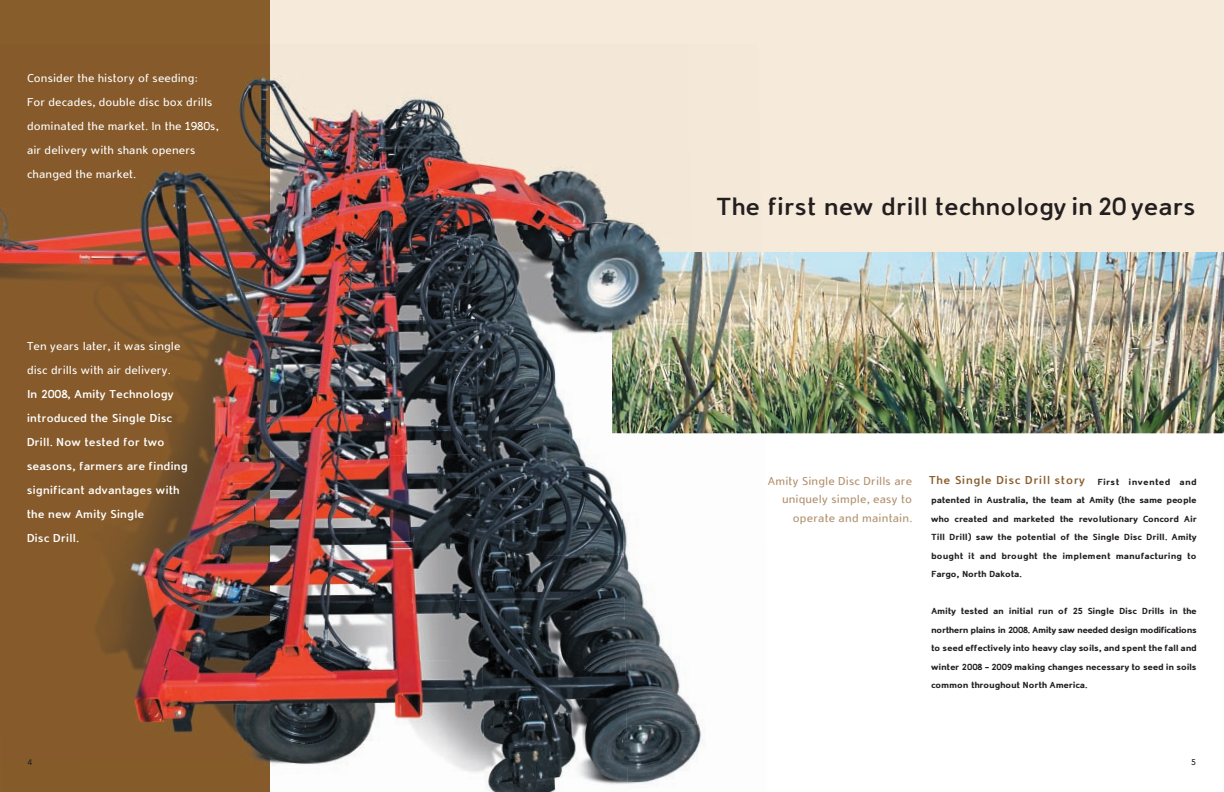
<style>
.page{position:relative;width:1224px;height:792px;background:#fff}
.page>*{position:absolute;margin:0;border:0;box-sizing:border-box;transform-origin:0 0}
.t1{font:700 28px "Domestos 98";letter-spacing:-.02em;color:#231f20}
.t2{font:13px/24px "Domestos 98";letter-spacing:-.015em;color:#fff}
.t3{font:700 13px/24px "Domestos 98";letter-spacing:-.015em;color:#fff}
.t4{font:13px/18.5px "Domestos 98";letter-spacing:-.01em;color:#b0906c;text-align:right}
.t5{font:700 13px "Domestos 98";letter-spacing:.025em;color:#885d2c}
.t6{font:900 10px/18.5px "Domestos 98";letter-spacing:-.01em;color:#231f20;text-align:justify}
.t7{font:9.5px "Domestos 98";color:#231f20}
</style>
<div class="page">
<div style="left:252px;top:0;width:972px;height:252px;background:#f6eada"></div>
<img style="left:765px;top:252px;width:459px;height:181px">
<div style="left:0;top:0;width:270px;height:792px;background:#885d2c"></div>
<img style="left:270px;top:252px;width:205px;height:202px">
<img style="left:475px;top:252px;width:146px;height:302px">
<img style="left:621px;top:433px;width:146px;height:290px">
<img style="left:270px;top:454px;width:212px;height:206px">
<img style="left:480px;top:554px;width:148px;height:238px">
<img style="left:270px;top:660px;width:215px;height:132px">
<img style="left:626px;top:723px;width:79px;height:69px">
<img style="left:270px;top:75px;width:207px;height:147px">
<img style="left:477px;top:160px;width:150px;height:62px">
<img style="left:270px;top:222px;width:391px;height:30px">
<img style="left:612px;top:252px;width:153px;height:181px">
<img style="left:0;top:170px;width:235px;height:49px">
<img style="left:235px;top:77px;width:35px;height:686px">
<img style="left:0;top:219px;width:241px;height:179px">
<img style="left:109px;top:398px;width:135px;height:179px">
<img style="left:95px;top:577px;width:153px;height:179px">
<img style="left:235px;top:756px;width:13px;height:7px">
<h2 class="t2" style="left:27px;top:66px;width:193px">Consider the history of seeding:<br>For decades, double disc box drills dominated the market. In the 1980s, air delivery with shank openers changed the market.</h2>
<h2 class="t2" style="left:27px;top:334px;width:155px">Ten years later, it was single disc drills with air delivery.</h2>
<h2 class="t3" style="left:27px;top:382px;width:163px">In 2008, Amity Technology introduced the Single Disc<br>Drill. Now tested for two seasons, farmers are finding significant advantages with the new Amity Single<br>Disc Drill.</h2>
<h1 class="t1" style="left:717px;top:190px;width:482px">The first new drill technology in 20 years</h1>
<h2 class="t4" style="left:768px;top:471px;width:146px">Amity Single Disc Drills are</h2>
<h2 class="t5" style="left:929px;top:473px;width:158px">The Single Disc Drill story</h2>
<h2 class="t4" style="left:782px;top:490px;width:132px">uniquely simple, easy to operate and maintain.</h2>
<p class="t6" style="left:932px;top:472px;width:267px;text-indent:166px">First invented and patented in Australia, the team at Amity (the same people who created and marketed the revolutionary Concord Air Till Drill) saw the potential of the Single Disc Drill. Amity bought it and brought the implement manufacturing to Fargo, North Dakota.</p>
<p class="t6" style="left:932px;top:602px;width:267px">Amity tested an initial run of 25 Single Disc Drills in the northern plains in 2008. Amity saw needed design modifications to seed effectively into heavy clay soils, and spent the fall and winter 2008 - 2009 making changes necessary to seed in soils common throughout North America.</p>
<p class="t7" style="left:27px;top:757px;width:6px">4</p>
<p class="t7" style="left:1192px;top:757px;width:6px">5</p>
</div>
